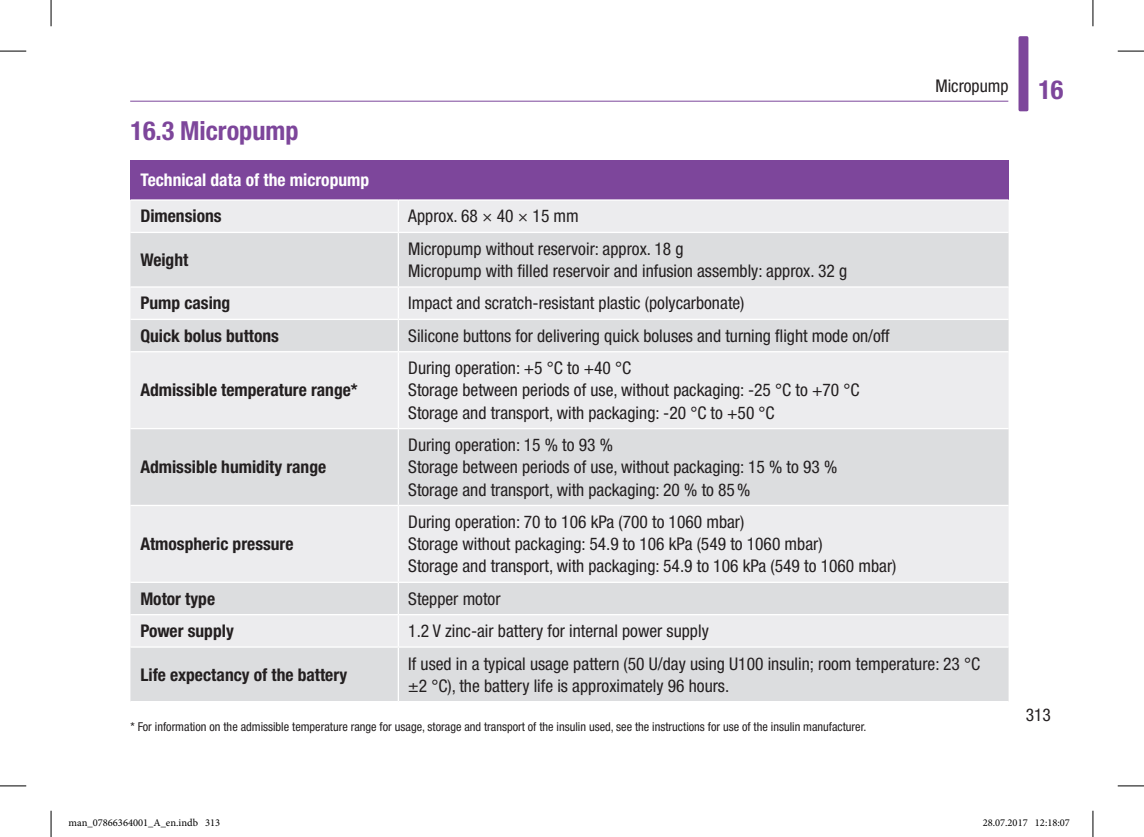
<style>
.page{position:relative;width:1144px;height:837px;background:#fff}
.page>*{position:absolute;margin:0;border:0;box-sizing:border-box;transform-origin:0 0}
.t1{font:700 condensed 26.25px "Helvetica Neue LTW1 G";color:#7d469b}
.t2{font:condensed 17.5px/22.2px "Helvetica Neue LTW1 G";color:#231f20}
.t3{font:700 condensed 17.5px "Helvetica Neue LTW1 G";color:#231f20}
.t4{font:700 condensed 17.5px "Helvetica Neue LTW1 G";color:#fff}
.t5{font:condensed 12.25px "Helvetica Neue LTW1 G";color:#231f20}
.t6{font:10.5px "Minion Pro";color:#000}
.s1{font-weight:700;font-size:26.25px;color:#7d469b}
</style>
<div class="page">
<hr style="left:130px;top:101px;width:878px;height:1px;background:#7d469b">
<div style="left:1018px;top:36px;width:10px;height:75px;background:#7d469b;border-radius:2px"></div>
<div style="left:130px;top:160px;width:878px;height:40px;background:#7d469b"></div>
<div style="left:130px;top:201px;width:878px;height:31px;background:#ececee"></div>
<svg style="left:130px;top:233px;width:878px;height:467px;background:#e3e4e6"></svg>
<hr style="left:398px;top:201px;width:1px;height:31px;background:#fff">
<hr style="left:398px;top:233px;width:1px;height:53px;background:#fff">
<hr style="left:130px;top:286px;width:268px;height:1px;background:#fff">
<hr style="left:398px;top:286px;width:610px;height:1px;background:#fff">
<hr style="left:398px;top:287px;width:1px;height:31px;background:#fff">
<hr style="left:130px;top:318px;width:268px;height:2px;background:#fff">
<hr style="left:398px;top:318px;width:610px;height:2px;background:#fff">
<hr style="left:398px;top:320px;width:1px;height:31px;background:#fff">
<hr style="left:130px;top:351px;width:268px;height:1px;background:#fff">
<hr style="left:398px;top:351px;width:610px;height:1px;background:#fff">
<hr style="left:398px;top:352px;width:1px;height:76px;background:#fff">
<hr style="left:130px;top:428px;width:268px;height:1px;background:#fff">
<hr style="left:398px;top:428px;width:610px;height:1px;background:#fff">
<hr style="left:398px;top:429px;width:1px;height:75px;background:#fff">
<hr style="left:130px;top:504px;width:268px;height:2px;background:#fff">
<hr style="left:398px;top:504px;width:610px;height:2px;background:#fff">
<hr style="left:398px;top:506px;width:1px;height:75px;background:#fff">
<hr style="left:130px;top:581px;width:268px;height:1px;background:#fff">
<hr style="left:398px;top:581px;width:610px;height:1px;background:#fff">
<hr style="left:398px;top:582px;width:1px;height:31px;background:#fff">
<hr style="left:130px;top:613px;width:268px;height:2px;background:#fff">
<hr style="left:398px;top:613px;width:610px;height:2px;background:#fff">
<hr style="left:398px;top:615px;width:1px;height:31px;background:#fff">
<hr style="left:130px;top:646px;width:268px;height:1px;background:#fff">
<hr style="left:398px;top:646px;width:610px;height:1px;background:#fff">
<hr style="left:398px;top:647px;width:1px;height:53px;background:#fff">
<hr style="left:130px;top:199px;width:268px;height:2px;background:#fff">
<hr style="left:398px;top:199px;width:610px;height:2px;background:#fff">
<svg style="left:0;top:51px;width:26px;height:1px"></svg>
<svg style="left:1118px;top:51px;width:26px;height:1px"></svg>
<svg style="left:0;top:785px;width:26px;height:1px"></svg>
<svg style="left:1118px;top:785px;width:26px;height:1px"></svg>
<svg style="left:51px;top:0;width:1px;height:26px"></svg>
<svg style="left:51px;top:810px;width:1px;height:26px"></svg>
<svg style="left:1092px;top:0;width:1px;height:26px"></svg>
<svg style="left:1092px;top:810px;width:1px;height:26px"></svg>
<h1 class="t1" style="left:130px;top:115px;width:170px">16.3 Micropump</h1>
<p class="t4" style="left:140px;top:170px;width:230px">Technical data of the micropump</p>
<p class="t3" style="left:140px;top:206px;width:83px">Dimensions</p>
<p class="t2" style="left:408px;top:205px;width:172px">Approx. 68 × 40 × 15 mm</p>
<p class="t3" style="left:140px;top:249px;width:49px">Weight</p>
<p class="t2" style="left:408px;top:237px;width:440px">Micropump without reservoir: approx. 18 g<br>Micropump with filled reservoir and infusion assembly: approx. 32 g</p>
<p class="t3" style="left:140px;top:293px;width:92px">Pump casing</p>
<p class="t2" style="left:408px;top:292px;width:338px">Impact and scratch-resistant plastic (polycarbonate)</p>
<p class="t3" style="left:140px;top:325px;width:140px">Quick bolus buttons</p>
<p class="t2" style="left:408px;top:324px;width:483px">Silicone buttons for delivering quick boluses and turning flight mode on/off</p>
<p class="t3" style="left:140px;top:379px;width:219px">Admissible temperature range*</p>
<p class="t2" style="left:408px;top:357px;width:453px">During operation: +5 °C to +40 °C<br>Storage between periods of use, without packaging: -25 °C to +70 °C<br>Storage and transport, with packaging: -20 °C to +50 °C</p>
<p class="t3" style="left:140px;top:456px;width:187px">Admissible humidity range</p>
<p class="t3" style="left:140px;top:533px;width:155px">Atmospheric pressure</p>
<p class="t2" style="left:408px;top:433px;width:430px">During operation: 15 % to 93 %<br>Storage between periods of use, without packaging: 15 % to 93 %<br>Storage and transport, with packaging: 20 % to 85%</p>
<p class="t2" style="left:408px;top:510px;width:490px">During operation: 70 to 106 kPa (700 to 1060 mbar)<br>Storage without packaging: 54.9 to 106 kPa (549 to 1060 mbar)<br>Storage and transport, with packaging: 54.9 to 106 kPa (549 to 1060 mbar)</p>
<p class="t2" style="left:935px;top:75px;width:130px">Micropump <span class="s1">16</span></p>
<p class="t3" style="left:140px;top:588px;width:76px">Motor type</p>
<p class="t2" style="left:408px;top:587px;width:94px">Stepper motor</p>
<p class="t3" style="left:140px;top:620px;width:95px">Power supply</p>
<p class="t2" style="left:408px;top:619px;width:302px">1.2 V zinc-air battery for internal power supply</p>
<p class="t3" style="left:140px;top:663px;width:208px">Life expectancy of the battery</p>
<p class="t2" style="left:408px;top:652px;width:573px">If used in a typical usage pattern (50 U/day using U100 insulin; room temperature: 23 °C ±2 °C), the battery life is approximately 96 hours.</p>
<p class="t5" style="left:130px;top:719px;width:737px">* For information on the admissible temperature range for usage, storage and transport of the insulin used, see the instructions for use of the insulin manufacturer.</p>
<p class="t2" style="left:1026px;top:704px;width:27px">313</p>
<p class="t6" style="left:69px;top:815px;width:153px">man_07866364001_A_en.indb 313</p>
<p class="t6" style="left:983px;top:815px;width:89px">28.07.2017 12:18:07</p>
</div>
